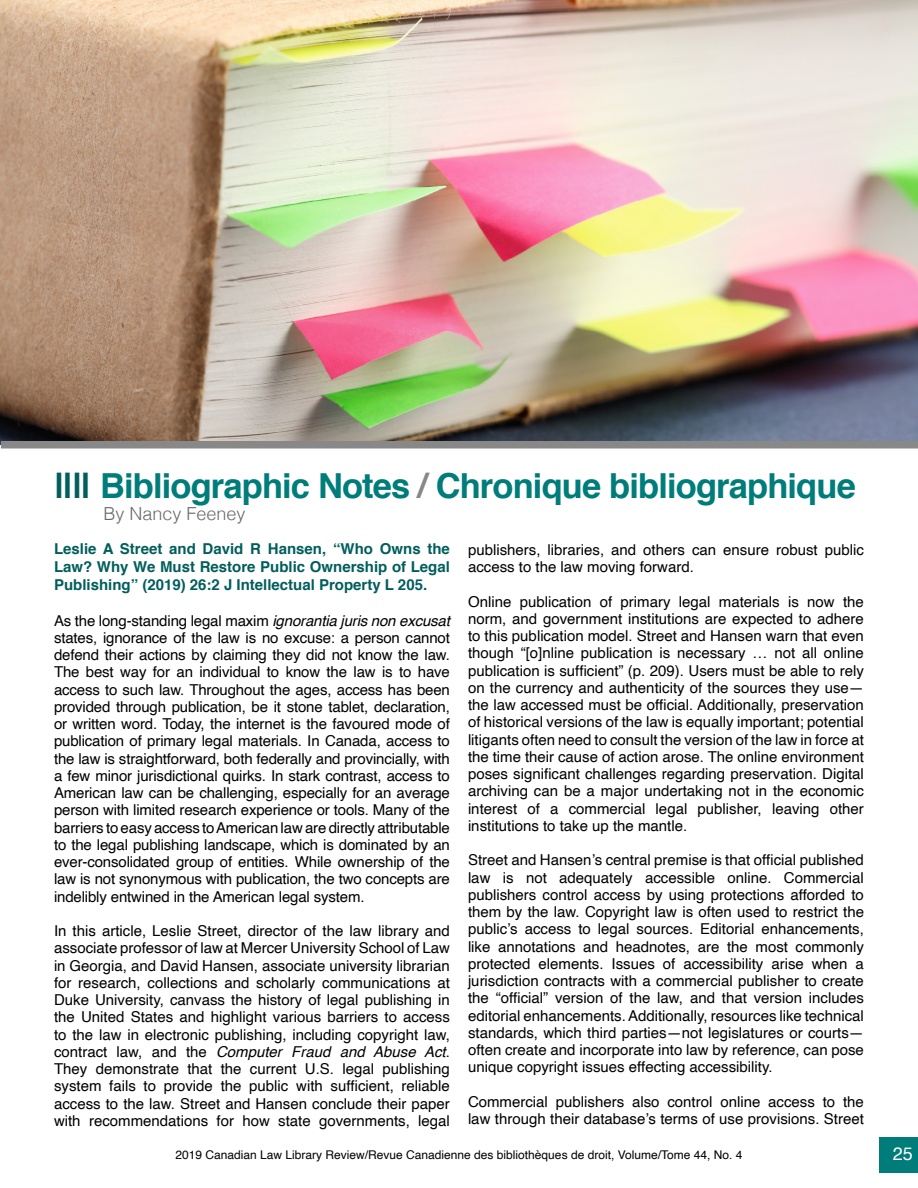
<style>
.page{position:relative;width:918px;height:1188px;background:#fff}
.page>*{position:absolute;margin:0;border:0;box-sizing:border-box;transform-origin:0 0}
.t1{font:700 34.5px "Helvetica";letter-spacing:-.025em;color:#007d7a}
.t2{font:300 18px "Helvetica";color:#6a6a6a}
.t3{font:18px "Helvetica";color:#fff}
.Normal1{font:15px/17.2px "Helvetica";color:#000;text-align:justify}
.Normal1-2{font:700 15px/18px "Helvetica";color:#005e5c;text-align:justify}
.t4{font:12px "Helvetica";color:#000}
.s1{color:#005e5c}
.s2{color:#888}
.s3{font-style:italic}
</style>
<div class="page">
<div style="left:879px;top:1137px;width:39px;height:35px;background:#007d7a"></div>
<img style="left:0;top:0;width:918px;height:445px">
<div style="left:1px;top:441px;width:917px;height:7px;background:#888"></div>
<p class="t1" style="left:54px;top:458px;width:803px"><span class="s1">‖‖</span> Bibliographic Notes <span class="s2">/</span> Chronique bibliographique</p>
<p class="t2" style="left:104px;top:498px;width:144px">By Nancy Feeney</p>
<p class="Normal1-2" style="left:54px;top:540px;width:398px">Leslie A Street and David R Hansen, “Who Owns the Law? Why We Must Restore Public Ownership of Legal Publishing” (2019) 26:2 J Intellectual Property L 205.</p>
<p class="Normal1" style="left:54px;top:612px;width:397px">As the long-standing legal maxim <span class="s3">ignorantia juris non excusat </span>states, ignorance of the law is no excuse: a person cannot defend their actions by claiming they did not know the law.<br>The best way for an individual to know the law is to have access to such law. Throughout the ages, access has been provided through publication, be it stone tablet, declaration, or written word. Today, the internet is the favoured mode of publication of primary legal materials. In Canada, access to the law is straightforward, both federally and provincially, with a few minor jurisdictional quirks. In stark contrast, access to American law can be challenging, especially for an average person with limited research experience or tools. Many of the barriers to easy access to American law are directly attributable to the legal publishing landscape, which is dominated by an ever-consolidated group of entities. While ownership of the law is not synonymous with publication, the two concepts are indelibly entwined in the American legal system.</p>
<p class="Normal1" style="left:54px;top:923px;width:398px">In this article, Leslie Street, director of the law library and associate professor of law at Mercer University School of Law in Georgia, and David Hansen, associate university librarian for research, collections and scholarly communications at Duke University, canvass the history of legal publishing in the United States and highlight various barriers to access to the law in electronic publishing, including copyright law, contract law, and the <span class="s3">Computer Fraud and Abuse Act</span>.<br>They demonstrate that the current U.S. legal publishing system fails to provide the public with sufficient, reliable access to the law. Street and Hansen conclude their paper with recommendations for how state governments, legal</p>
<p class="Normal1" style="left:468px;top:541px;width:397px">publishers, libraries, and others can ensure robust public access to the law moving forward.</p>
<p class="Normal1" style="left:468px;top:593px;width:397px">Online publication of primary legal materials is now the norm, and government institutions are expected to adhere to this publication model. Street and Hansen warn that even though “[o]nline publication is necessary … not all online publication is sufficient” (p. 209). Users must be able to rely on the currency and authenticity of the sources they use— the law accessed must be official. Additionally, preservation of historical versions of the law is equally important; potential litigants often need to consult the version of the law in force at the time their cause of action arose. The online environment poses significant challenges regarding preservation. Digital archiving can be a major undertaking not in the economic interest of a commercial legal publisher, leaving other institutions to take up the mantle.</p>
<p class="Normal1" style="left:468px;top:852px;width:398px">Street and Hansen’s central premise is that official published law is not adequately accessible online. Commercial publishers control access by using protections afforded to them by the law. Copyright law is often used to restrict the public’s access to legal sources. Editorial enhancements, like annotations and headnotes, are the most commonly protected elements. Issues of accessibility arise when a jurisdiction contracts with a commercial publisher to create the “official” version of the law, and that version includes editorial enhancements. Additionally, resources like technical standards, which third parties—not legislatures or courts— often create and incorporate into law by reference, can pose unique copyright issues effecting accessibility.</p>
<p class="Normal1" style="left:468px;top:1093px;width:397px">Commercial publishers also control online access to the law through their database’s terms of use provisions. Street</p>
<p class="t4" style="left:175px;top:1146px;width:569px">2019 Canadian Law Library Review/Revue Canadienne des bibliothèques de droit, Volume/Tome 44, No. 4</p>
<p class="t3" style="left:893px;top:1140px;width:22px">25</p>
</div>
